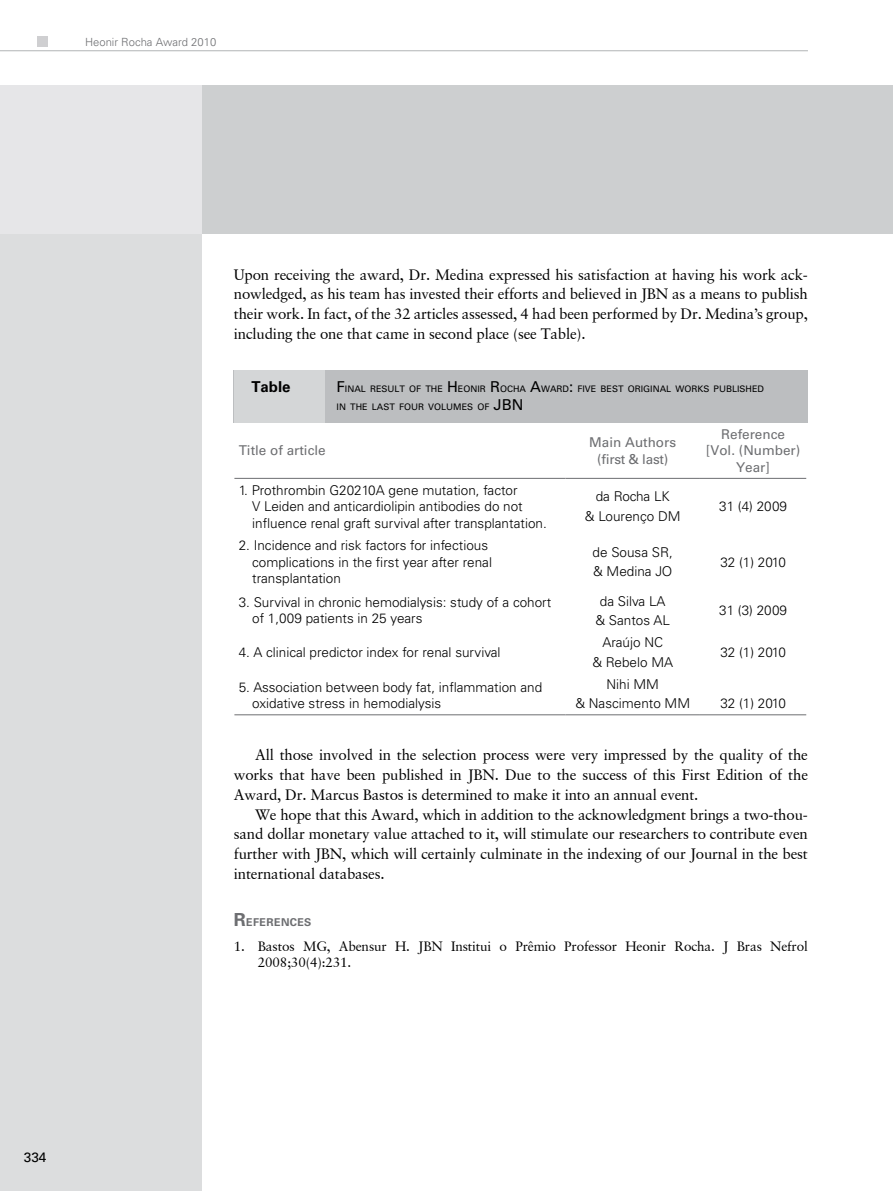
<style>
.page{position:relative;width:893px;height:1191px;background:#fff}
.page>*{position:absolute;margin:0;border:0;box-sizing:border-box;transform-origin:0 0}
.t1{font:15px/19.8px "Garamond Retrospective S Si";letter-spacing:-.01em;color:#000;text-align:justify}
.t2{font:700 15px "Univers LT Std";color:#000}
.t3{font:300 13.5px/16.5px "Univers LT Std";color:#000}
.t4{font:13.5px/16.2px "Garamond Retrospective S Si";letter-spacing:-.01em;color:#000}
.t5{font:13.5px/16.5px "Univers LT Std";color:#6d6e71;text-align:center}
.t6{font:13.5px "Univers LT Std";color:#000}
.t7{font:300 11.25px "Univers LT Std";color:#6d6e71}
.t8{font:10.8px "Univers 65 Bold SC600";letter-spacing:.035em;color:#6d6e71}
.t9{font:9px/18px "Univers LT Std SC600";color:#000}
.s1{font-size:15px}
.s2{font-size:18px}
</style>
<div class="page">
<div style="left:0;top:85px;width:202px;height:1106px;background:#dcddde"></div>
<div style="left:0;top:85px;width:893px;height:148px;background:linear-gradient(to right,#e0e0e2,#c6c8c9)"></div>
<div style="left:37px;top:36px;width:10px;height:11px;background:#cfcfd1"></div>
<hr style="left:0;top:50px;width:808px;height:1px;background:#b1b4b6">
<div style="left:234px;top:370px;width:574px;height:53px;background:#bcbec0"></div>
<div style="left:234px;top:370px;width:91px;height:52px;background:#d4d6d7"></div>
<hr style="left:234px;top:478px;width:332px;height:1px;background:#6d6e71">
<hr style="left:566px;top:478px;width:134px;height:1px;background:#6d6e71">
<hr style="left:700px;top:478px;width:106px;height:1px;background:#6d6e71">
<hr style="left:234px;top:714px;width:332px;height:1px;background:#6d6e71">
<hr style="left:566px;top:714px;width:134px;height:1px;background:#6d6e71">
<hr style="left:700px;top:714px;width:106px;height:1px;background:#6d6e71">
<p class="t7" style="left:85px;top:36px;width:133px">Heonir Rocha Award 2010</p>
<p class="t6" style="left:24px;top:1148px;width:24px">334</p>
<p class="t1" style="left:234px;top:264px;width:576px">Upon receiving the award, Dr. Medina expressed his satisfaction at having his work ack&shy;nowledged, as his team has invested their efforts and believed in JBN as a means to publish their work. In fact, of the 32 articles assessed, 4 had been performed by Dr. Medina’s group, including the one that came in second place (see Table).</p>
<p class="t2" style="left:251px;top:378px;width:41px">Table</p>
<p class="t9" style="left:337px;top:380px;width:429px"><span class="s1">F</span>INAL RESU LT OF THE <span class="s1">H</span> EONIR <span class="s1">R</span>OCHA <span class="s1">A</span>WARD<span class="s1">:</span> FIVE BEST ORIGINAL WORKS PU BLISHED<br>IN THE LAST FOUR VOLUMES OF <span class="s1">JBN</span></p>
<p class="t5" style="left:239px;top:442px;width:89px">Title of article</p>
<p class="t5" style="left:589px;top:434px;width:88px">Main Authors (first &amp; last)</p>
<p class="t5" style="left:706px;top:426px;width:96px">Reference [Vol. (Number)<br>Year]</p>
<p class="t3" style="left:252px;top:481px;width:296px;text-indent:-14px">1. Prothrombin G20210A gene mutation, factor<br>V Leiden and anticardiolipin antibodies do not influence renal graft survival after transplantation.</p>
<p class="t3" style="left:585px;top:487px;width:97px;line-height:19.2px;text-align:center">da Rocha LK<br>&amp; Lourenço DM</p>
<p class="t3" style="left:719px;top:498px;width:69px">31 (4) 2009</p>
<p class="t3" style="left:252px;top:537px;width:241px;text-indent:-14px">2. Incidence and risk factors for infectious complications in the first year after renal transplantation</p>
<p class="t3" style="left:593px;top:542px;width:82px;line-height:19.2px">de Sousa SR, &amp; Medina JO</p>
<p class="t3" style="left:720px;top:553px;width:67px">32 (1) 2010</p>
<p class="t3" style="left:252px;top:594px;width:301px;text-indent:-14px">3. Survival in chronic hemodialysis: study of a cohort of 1,009 patients in 25 years</p>
<p class="t3" style="left:595px;top:591px;width:76px;line-height:19.2px;text-align:center">da Silva LA &amp; Santos AL</p>
<p class="t3" style="left:719px;top:602px;width:69px">31 (3) 2009</p>
<p class="t3" style="left:239px;top:644px;width:263px">4. A clinical predictor index for renal survival</p>
<p class="t3" style="left:592px;top:633px;width:82px;line-height:19.2px;text-align:center">Araújo NC<br>&amp; Rebelo MA</p>
<p class="t3" style="left:720px;top:644px;width:67px">32 (1) 2010</p>
<p class="t3" style="left:252px;top:679px;width:292px;text-indent:-14px">5. Association between body fat, inflammation and oxidative stress in hemodialysis</p>
<p class="t3" style="left:575px;top:675px;width:116px;line-height:19.2px;text-align:center">Nihi MM<br>&amp; Nascimento MM</p>
<p class="t3" style="left:720px;top:695px;width:67px">32 (1) 2010</p>
<p class="t1" style="left:234px;top:745px;width:576px;text-indent:21px">All those involved in the selection process were very impressed by the quality of the works that have been published in JBN. Due to the success of this First Edition of the Award, Dr. Marcus Bastos is determined to make it into an annual event.</p>
<p class="t1" style="left:234px;top:804px;width:576px;text-indent:21px">We hope that this Award, which in addition to the acknowledgment brings a two-thou&shy;sand dollar monetary value attached to it, will stimulate our researchers to contribute even further with JBN, which will certainly culminate in the indexing of our Journal in the best international databases.</p>
<p class="t8" style="left:234px;top:915px;width:79px"><span class="s2">R</span>EFERENCES</p>
<p class="t4" style="left:258px;top:937px;width:551px;text-indent:-24px">1. Bastos MG, Abensur H. JBN Institui o Prêmio Professor Heonir Rocha. J Bras Nefrol<br>2008;30(4):231.</p>
</div>
